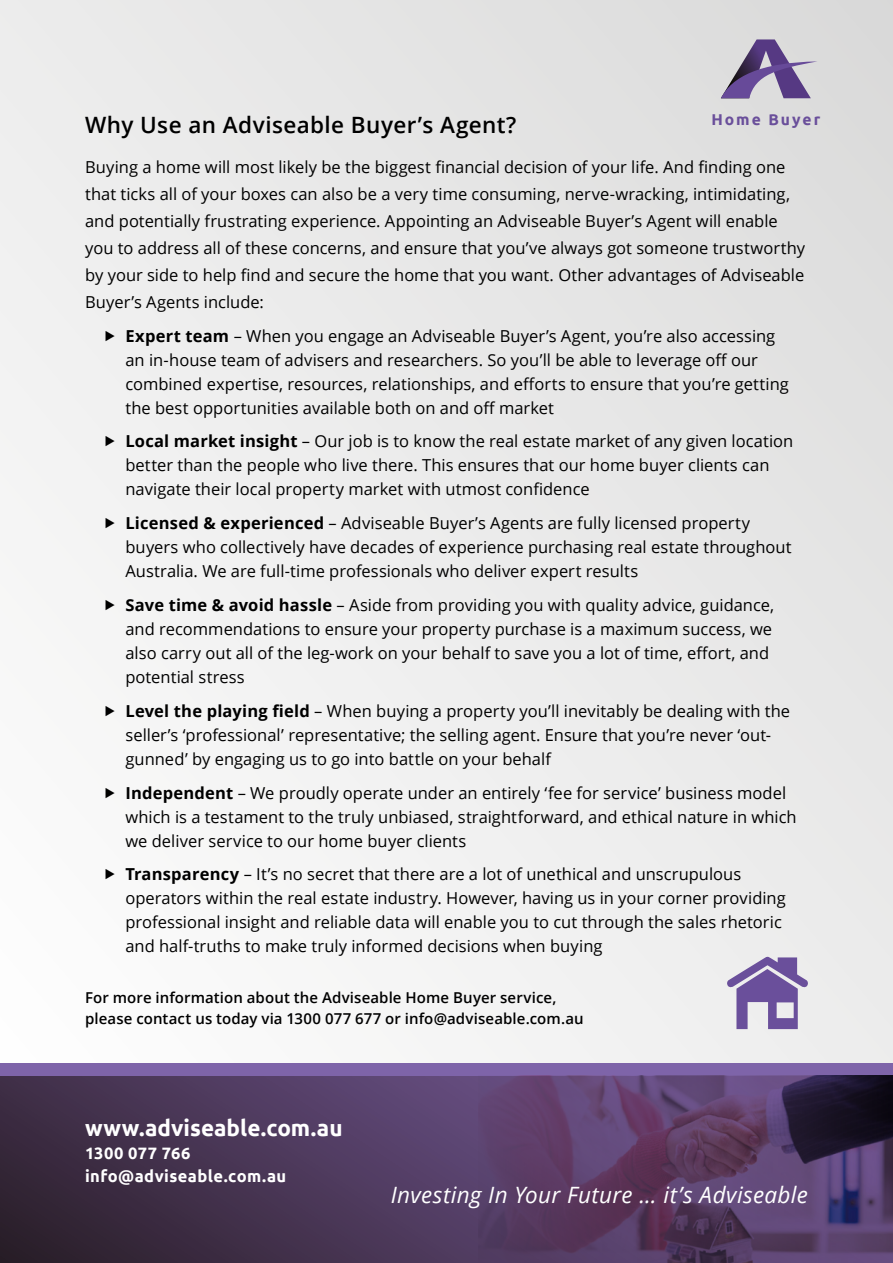
<style>
.page{position:relative;width:893px;height:1263px;background:#fff}
.page>*{position:absolute;margin:0;border:0;box-sizing:border-box;transform-origin:0 0}
.t1{font:italic 22.5px "Open Sans";letter-spacing:.015em;color:#fff}
.t2{font:600 22.5px "Open Sans";letter-spacing:.02em;color:#000}
.t3{font:700 22.5px "Ubuntu";color:#fff}
.t4{font:16.5px/24px "Open Sans";color:#000}
.t5{font:700 16.5px/23.1px "Ubuntu";letter-spacing:.025em;color:#fff}
.t6{font:700 15.6px "Ubuntu";letter-spacing:.13em;color:#6a4f9b}
.t7{font:600 15px/21px "Open Sans";letter-spacing:.005em;color:#000}
.s1{font-weight:700}
</style>
<div class="page">
<div style="left:0;top:0;width:893px;height:1063px;background:linear-gradient(to right,#f5f5f5,#e3e3e2)"></div>
<svg style="left:721px;top:39px;width:96px;height:59px;background:#9f93b2"></svg>
<svg style="left:726px;top:957px;width:83px;height:72px;background:#a799c1"></svg>
<svg style="left:0;top:1076px;width:478px;height:187px;background:#473553"></svg>
<div style="left:0;top:1063px;width:893px;height:13px;background:#7e64a9"></div>
<img style="left:478px;top:1076px;width:415px;height:187px">
<svg style="left:106px;top:330px;width:9px;height:11px"></svg>
<svg style="left:106px;top:436px;width:9px;height:11px"></svg>
<svg style="left:106px;top:518px;width:9px;height:10px"></svg>
<svg style="left:106px;top:600px;width:9px;height:10px"></svg>
<svg style="left:106px;top:705px;width:9px;height:11px"></svg>
<svg style="left:106px;top:787px;width:9px;height:11px"></svg>
<svg style="left:106px;top:869px;width:9px;height:11px"></svg>
<h1 class="t2" style="left:85px;top:109px;width:433px">Why Use an Adviseable Buyer’s Agent?</h1>
<p class="t6" style="left:711px;top:110px;width:111px">Home Buyer</p>
<p class="t4" style="left:85px;top:153px;width:722px;line-height:27px">Buying a home will most likely be the biggest financial decision of your life. And finding one that ticks all of your boxes can also be a very time consuming, nerve-wracking, intimidating, and potentially frustrating experience. Appointing an Adviseable Buyer’s Agent will enable you to address all of these concerns, and ensure that you’ve always got someone trustworthy by your side to help find and secure the home that you want. Other advantages of Adviseable Buyer’s Agents include:</p>
<p class="t4" style="left:125px;top:323px;width:665px"><span class="s1">Expert team</span> – When you engage an Adviseable Buyer’s Agent, you’re also accessing an in-house team of advisers and researchers. So you’ll be able to leverage off our combined expertise, resources, relationships, and efforts to ensure that you’re getting the best opportunities available both on and off market</p>
<p class="t4" style="left:125px;top:429px;width:669px"><span class="s1">Local market insight</span> – Our job is to know the real estate market of any given location better than the people who live there. This ensures that our home buyer clients can navigate their local property market with utmost confidence</p>
<p class="t4" style="left:125px;top:511px;width:668px"><span class="s1">Licensed &amp; experienced</span> – Adviseable Buyer’s Agents are fully licensed property buyers who collectively have decades of experience purchasing real estate throughout<br>Australia. We are full-time professionals who deliver expert results</p>
<p class="t4" style="left:125px;top:593px;width:650px"><span class="s1">Save time &amp; avoid hassle</span> – Aside from providing you with quality advice, guidance, and recommendations to ensure your property purchase is a maximum success, we also carry out all of the leg-work on your behalf to save you a lot of time, effort, and potential stress</p>
<p class="t4" style="left:125px;top:698px;width:666px"><span class="s1">Level the playing field</span> – When buying a property you’ll inevitably be dealing with the seller’s ‘professional’ representative; the selling agent. Ensure that you’re never ‘out&shy;gunned’ by engaging us to go into battle on your behalf</p>
<p class="t4" style="left:125px;top:780px;width:673px"><span class="s1">Independent</span> – We proudly operate under an entirely ‘fee for service’ business model which is a testament to the truly unbiased, straightforward, and ethical nature in which we deliver service to our home buyer clients</p>
<p class="t4" style="left:125px;top:862px;width:662px"><span class="s1">Transparency</span> – It’s no secret that there are a lot of unethical and unscrupulous operators within the real estate industry. However, having us in your corner providing professional insight and reliable data will enable you to cut through the sales rhetoric and half-truths to make truly informed decisions when buying</p>
<p class="t7" style="left:85px;top:987px;width:500px">For more information about the Adviseable Home Buyer service, please contact us today via 1300 077 677 or info@adviseable.com.au</p>
<h1 class="t3" style="left:85px;top:1115px;width:259px">www.adviseable.com.au</h1>
<p class="t5" style="left:85px;top:1141px;width:203px">1300 077 766 info@adviseable.com.au</p>
<h1 class="t1" style="left:391px;top:1179px;width:419px">Investing In Your Future … it’s Adviseable</h1>
</div>
